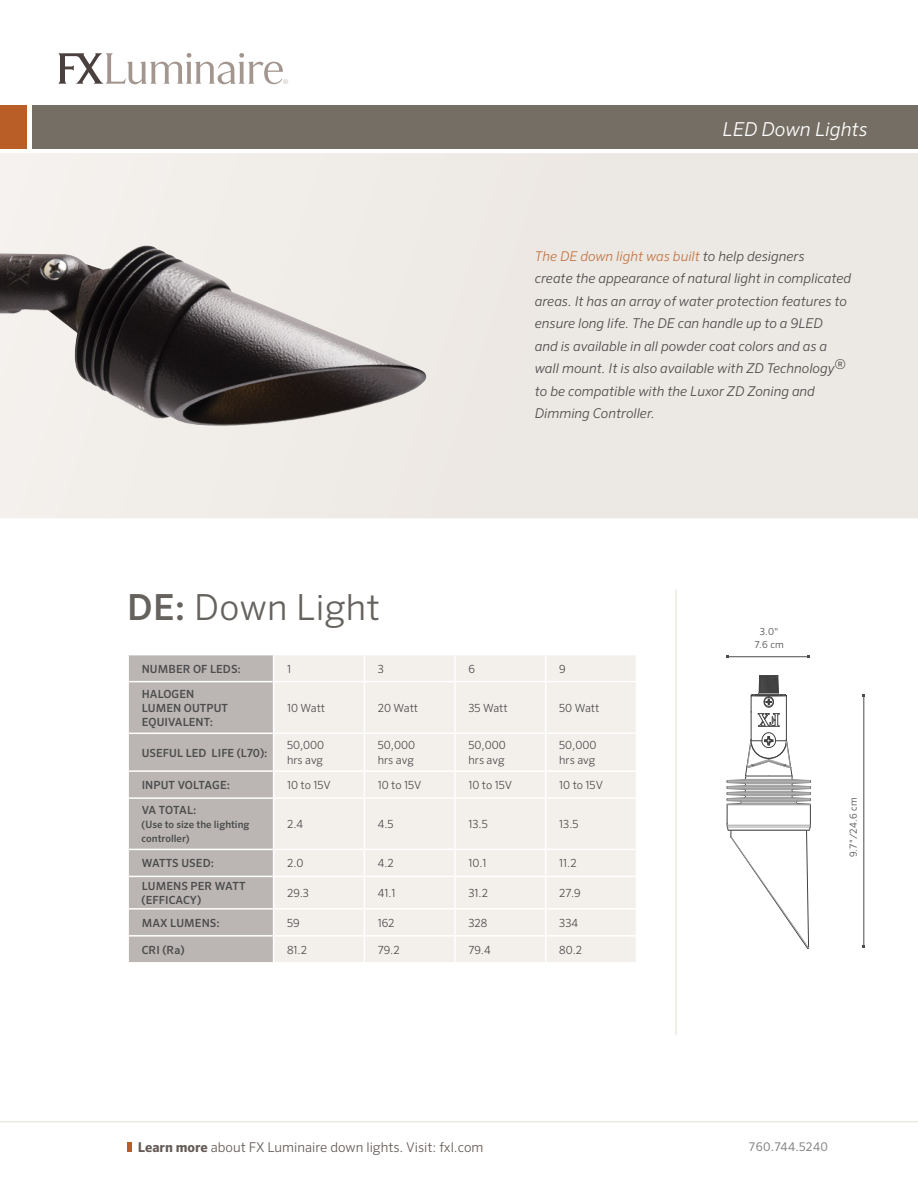
<style>
.page{position:relative;width:918px;height:1188px;background:#fff}
.page>*{position:absolute;margin:0;border:0;box-sizing:border-box;transform-origin:0 0}
.t1{font:300 36px "Sero Pro";letter-spacing:.01em;color:#66625e}
.t2{font:italic 300 19.2px "Sero Pro";color:#fff}
.t3{font:italic 300 13.5px/22.5px "Sero Pro";color:#4c4c4d}
.t4{font:300 13.5px "Sero Pro";color:#655c57}
.t5{font:12px "Sero Pro";letter-spacing:.025em;color:#858586}
.t6{font:300 11.25px/14.2px "Sero Pro";color:#4c4c4d}
.t7{font:500 11.25px/14.2px "Sero Pro";letter-spacing:.01em;color:#4c4c4d}
.t8{font:500 10.2px/14.2px "Sero Pro";color:#4c4c4d}
.t9{font:300 9.75px/13px "Sero Pro";color:#4c4c4d;text-align:center}
.t10{font:200 6.3px "Sero Pro";color:#a2968f}
.s1{font-weight:500}
.s2{color:#c37644}
.s3{font-weight:700}
</style>
<div class="page">
<div style="left:32px;top:105px;width:886px;height:43px;background:#756e64"></div>
<svg style="left:0;top:153px;width:918px;height:365px;background:#ede9e5"></svg>
<hr style="left:0;top:1121px;width:918px;height:1px;background:#ece8e3">
<div style="left:0;top:105px;width:27px;height:43px;background:#b95e26"></div>
<hr style="left:675px;top:590px;width:2px;height:445px;background:#ece8e3">
<svg style="left:58px;top:53px;width:225px;height:31px"></svg>
<div style="left:127px;top:1142px;width:5px;height:9px;background:#b95e26"></div>
<div style="left:129px;top:655px;width:144px;height:307px;background:#bbb6b4"></div>
<div style="left:274px;top:655px;width:362px;height:307px;background:#f3f0ec"></div>
<hr style="left:456px;top:733px;width:89px;height:1px;background:#fff">
<hr style="left:547px;top:733px;width:89px;height:1px;background:#fff">
<hr style="left:456px;top:770px;width:89px;height:2px;background:#fff">
<hr style="left:547px;top:770px;width:89px;height:2px;background:#fff">
<hr style="left:455px;top:797px;width:90px;height:2px;background:#fff">
<hr style="left:547px;top:797px;width:89px;height:2px;background:#fff">
<hr style="left:455px;top:849px;width:90px;height:1px;background:#fff">
<hr style="left:547px;top:849px;width:89px;height:1px;background:#fff">
<hr style="left:456px;top:876px;width:89px;height:1px;background:#fff">
<hr style="left:547px;top:876px;width:89px;height:1px;background:#fff">
<hr style="left:456px;top:908px;width:89px;height:2px;background:#fff">
<hr style="left:547px;top:908px;width:89px;height:2px;background:#fff">
<hr style="left:456px;top:935px;width:89px;height:2px;background:#fff">
<hr style="left:547px;top:935px;width:89px;height:2px;background:#fff">
<hr style="left:129px;top:681px;width:144px;height:1px;background:#fff">
<hr style="left:274px;top:681px;width:90px;height:1px;background:#fff">
<hr style="left:365px;top:681px;width:89px;height:1px;background:#fff">
<hr style="left:456px;top:681px;width:89px;height:1px;background:#fff">
<hr style="left:547px;top:681px;width:89px;height:1px;background:#fff">
<hr style="left:129px;top:733px;width:144px;height:1px;background:#fff">
<hr style="left:274px;top:733px;width:90px;height:1px;background:#fff">
<hr style="left:365px;top:733px;width:89px;height:1px;background:#fff">
<hr style="left:129px;top:770px;width:144px;height:2px;background:#fff">
<hr style="left:274px;top:770px;width:90px;height:2px;background:#fff">
<hr style="left:365px;top:770px;width:89px;height:2px;background:#fff">
<hr style="left:129px;top:797px;width:145px;height:2px;background:#fff">
<hr style="left:129px;top:849px;width:145px;height:1px;background:#fff">
<hr style="left:129px;top:876px;width:144px;height:1px;background:#fff">
<hr style="left:274px;top:876px;width:90px;height:1px;background:#fff">
<hr style="left:365px;top:876px;width:89px;height:1px;background:#fff">
<hr style="left:129px;top:908px;width:144px;height:2px;background:#fff">
<hr style="left:274px;top:908px;width:90px;height:2px;background:#fff">
<hr style="left:365px;top:908px;width:89px;height:2px;background:#fff">
<hr style="left:129px;top:935px;width:144px;height:2px;background:#fff">
<hr style="left:274px;top:935px;width:90px;height:2px;background:#fff">
<hr style="left:365px;top:935px;width:89px;height:2px;background:#fff">
<hr style="left:545px;top:655px;width:2px;height:27px;background:#fff">
<hr style="left:545px;top:682px;width:2px;height:51px;background:#fff">
<hr style="left:545px;top:733px;width:2px;height:38px;background:#fff">
<hr style="left:545px;top:771px;width:2px;height:27px;background:#fff">
<hr style="left:545px;top:798px;width:2px;height:51px;background:#fff">
<hr style="left:545px;top:849px;width:2px;height:27px;background:#fff">
<hr style="left:545px;top:876px;width:2px;height:33px;background:#fff">
<hr style="left:545px;top:909px;width:2px;height:27px;background:#fff">
<hr style="left:545px;top:936px;width:2px;height:26px;background:#fff">
<svg style="left:364px;top:655px;width:1px;height:27px"></svg>
<hr style="left:454px;top:655px;width:2px;height:27px;background:#fff">
<hr style="left:364px;top:682px;width:1px;height:51px;background:#fff">
<hr style="left:454px;top:682px;width:2px;height:51px;background:#fff">
<hr style="left:364px;top:733px;width:1px;height:38px;background:#fff">
<hr style="left:454px;top:733px;width:2px;height:38px;background:#fff">
<svg style="left:364px;top:771px;width:1px;height:26px"></svg>
<hr style="left:454px;top:771px;width:2px;height:26px;background:#fff">
<svg style="left:364px;top:850px;width:1px;height:26px"></svg>
<hr style="left:454px;top:850px;width:2px;height:26px;background:#fff">
<hr style="left:364px;top:876px;width:1px;height:33px;background:#fff">
<hr style="left:454px;top:876px;width:2px;height:33px;background:#fff">
<hr style="left:454px;top:909px;width:2px;height:27px;background:#fff">
<svg style="left:364px;top:909px;width:1px;height:53px"></svg>
<hr style="left:454px;top:936px;width:2px;height:26px;background:#fff">
<hr style="left:274px;top:797px;width:90px;height:2px;background:#fff">
<hr style="left:274px;top:849px;width:90px;height:1px;background:#fff">
<hr style="left:364px;top:797px;width:91px;height:2px;background:#fff">
<hr style="left:364px;top:849px;width:91px;height:1px;background:#fff">
<hr style="left:364px;top:799px;width:1px;height:50px;background:#fff">
<hr style="left:454px;top:799px;width:2px;height:50px;background:#fff">
<hr style="left:728px;top:656px;width:81px;height:1px;background:#4c4c4d">
<hr style="left:864px;top:696px;width:1px;height:251px;background:#4c4c4d">
<img style="left:0;top:246px;width:426px;height:180px">
<svg style="left:727px;top:675px;width:84px;height:274px"></svg>
<p class="t10" style="left:283px;top:78px;width:7px">®</p>
<h1 class="t1" style="left:127px;top:586px;width:255px"><span class="s1">DE:</span> Down Light</h1>
<h2 class="t2" style="left:723px;top:117px;width:146px">LED Down Lights</h2>
<p class="t3" style="left:535px;top:245px;width:318px"><span class="s2">The DE down light was built</span> to help designers<br>create the appearance of natural light in complicated areas. It has an array of water protection features to ensure long life. The DE can handle up to a 9LED<br>and is available in all powder coat colors and as a wall mount. It is also available with ZD Technology® to be compatible with the Luxor ZD Zoning and Dimming Controller.</p>
<p class="t9" style="left:754px;top:624px;width:31px">3.0"<br>7.6 cm</p>
<p class="t7" style="left:142px;top:661px;width:101px">NUMBER OF LEDS:</p>
<p class="t6" style="left:287px;top:661px;width:5px">1</p>
<p class="t6" style="left:378px;top:661px;width:8px">3</p>
<p class="t6" style="left:469px;top:661px;width:8px">6</p>
<p class="t6" style="left:559px;top:661px;width:8px">9</p>
<p class="t7" style="left:142px;top:687px;width:88px">HALOGEN<br>LUMEN OUTPUT<br>EQUIVALENT:</p>
<p class="t6" style="left:287px;top:701px;width:40px">10 Watt</p>
<p class="t6" style="left:378px;top:701px;width:42px">20 Watt</p>
<p class="t6" style="left:469px;top:701px;width:41px">35 Watt</p>
<p class="t6" style="left:559px;top:701px;width:42px">50 Watt</p>
<p class="t7" style="left:142px;top:746px;width:127px">USEFUL LED LIFE (L70):</p>
<p class="t6" style="left:287px;top:738px;width:39px">50,000 hrs avg</p>
<p class="t6" style="left:378px;top:738px;width:39px">50,000 hrs avg</p>
<p class="t6" style="left:469px;top:738px;width:39px">50,000 hrs avg</p>
<p class="t6" style="left:559px;top:738px;width:39px">50,000 hrs avg</p>
<p class="t7" style="left:142px;top:778px;width:90px">INPUT VOLTAGE:</p>
<p class="t6" style="left:287px;top:778px;width:45px">10 to 15V</p>
<p class="t6" style="left:378px;top:778px;width:45px">10 to 15V</p>
<p class="t6" style="left:469px;top:778px;width:45px">10 to 15V</p>
<p class="t6" style="left:559px;top:778px;width:45px">10 to 15V</p>
<p class="t7" style="left:142px;top:803px;width:56px">VA TOTAL:</p>
<p class="t8" style="left:142px;top:817px;width:109px">(Use to size the lighting controller)</p>
<p class="t6" style="left:287px;top:817px;width:18px">2.4</p>
<p class="t6" style="left:378px;top:817px;width:17px">4.5</p>
<p class="t6" style="left:469px;top:817px;width:21px">13.5</p>
<p class="t6" style="left:559px;top:817px;width:21px">13.5</p>
<p class="t7" style="left:142px;top:856px;width:74px">WATTS USED:</p>
<p class="t6" style="left:287px;top:856px;width:18px">2.0</p>
<p class="t6" style="left:378px;top:856px;width:18px">4.2</p>
<p class="t6" style="left:469px;top:856px;width:20px">10.1</p>
<p class="t6" style="left:559px;top:856px;width:19px">11.2</p>
<p class="t7" style="left:142px;top:879px;width:105px">LUMENS PER WATT (EFFICACY)</p>
<p class="t6" style="left:287px;top:886px;width:23px">29.3</p>
<p class="t6" style="left:378px;top:886px;width:19px">41.1</p>
<p class="t6" style="left:469px;top:886px;width:21px">31.2</p>
<p class="t6" style="left:559px;top:886px;width:23px">27.9</p>
<p class="t7" style="left:142px;top:916px;width:80px">MAX LUMENS:</p>
<p class="t6" style="left:287px;top:915px;width:14px">59</p>
<p class="t6" style="left:378px;top:915px;width:18px">162</p>
<p class="t6" style="left:469px;top:915px;width:20px">328</p>
<p class="t6" style="left:559px;top:915px;width:20px">334</p>
<p class="t7" style="left:142px;top:943px;width:44px">CRI (Ra)</p>
<p class="t6" style="left:287px;top:942px;width:21px">81.2</p>
<p class="t6" style="left:378px;top:942px;width:23px">79.2</p>
<p class="t6" style="left:469px;top:942px;width:24px">79.4</p>
<p class="t6" style="left:559px;top:942px;width:24px">80.2</p>
<p class="t4" style="left:138px;top:1139px;width:347px"><span class="s3">Learn more</span> about FX Luminaire down lights. Visit: fxl.com</p>
<p class="t9" style="left:847px;top:857px;width:61px;rotate:-90deg">9.7"/24.6 cm</p>
<p class="t5" style="left:749px;top:1140px;width:81px">760.744.5240</p>
</div>
